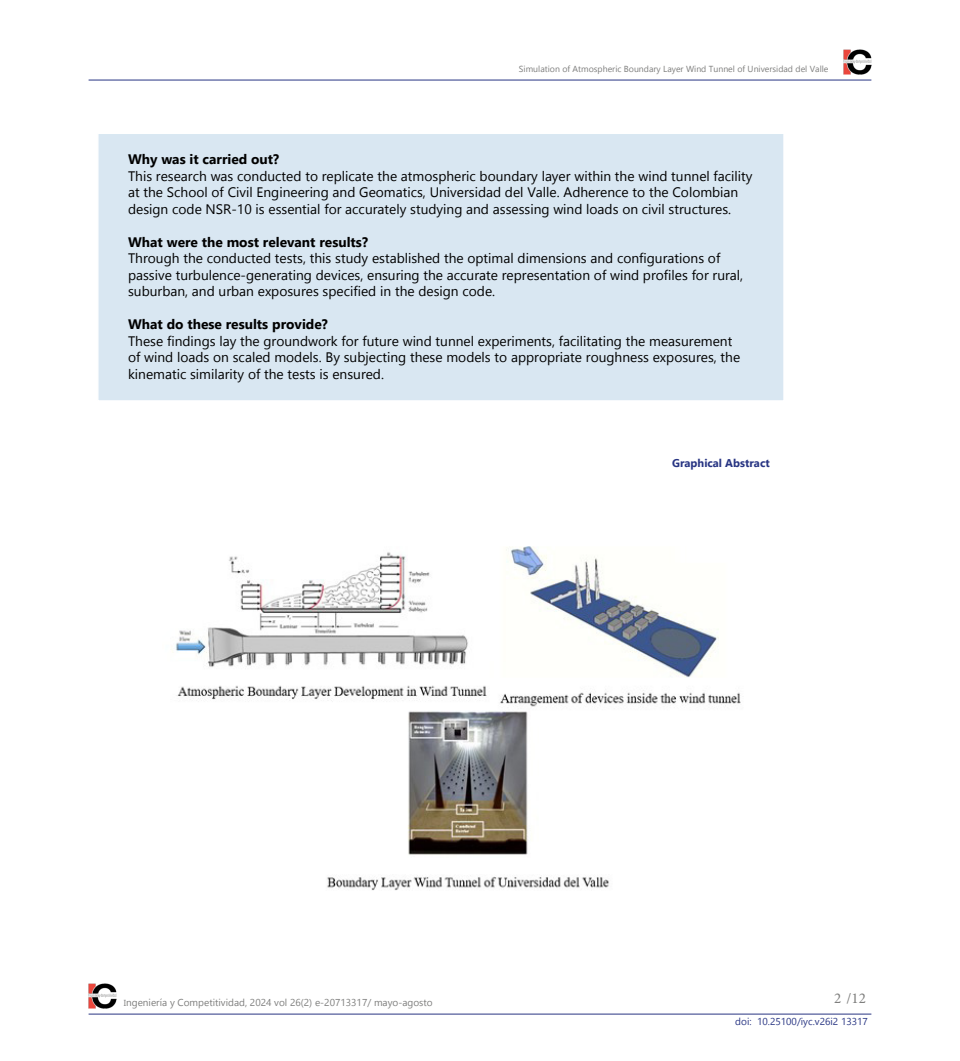
<style>
.page{position:relative;width:960px;height:1061px;background:#fff}
.page>*{position:absolute;margin:0;border:0;box-sizing:border-box;transform-origin:0 0}
.t1{font:15px "Minion Pro";color:#7e7e7d}
.t2{font:13.75px/16.5px "Gadugi";color:#000}
.t3{font:700 13.75px "Gadugi";color:#000}
.t4{font:700 11.25px "Gadugi";color:#283583}
.t5{font:10px "Gadugi";color:#7e7e7d}
.t6{font:10px "Gadugi";color:#283583}
.t7{font:8.75px "Gadugi";color:#7e7e7d}
.s1{font-size:8.75px}
</style>
<div class="page">
<hr style="left:89px;top:1014px;width:782px;height:1px;background:#283583">
<img style="left:89px;top:983px;width:28px;height:26px">
<hr style="left:89px;top:80px;width:782px;height:1px;background:#283583">
<img style="left:843px;top:49px;width:28px;height:26px">
<div style="left:97px;top:133px;width:687px;height:268px;background:#d9e7f2;border:1px solid #fff"></div>
<img style="left:172px;top:546px;width:569px;height:345px">
<p class="t7" style="left:519px;top:63px;width:311px">Simulation of Atmospheric Boundary Layer Wind Tunnel of Universidad del Valle</p>
<p class="t3" style="left:128px;top:151px;width:153px">Why was it carried out?</p>
<p class="t2" style="left:128px;top:167px;width:626px">This research was conducted to replicate the atmospheric boundary layer within the wind tunnel facility at the School of Civil Engineering and Geomatics, Universidad del Valle. Adherence to the Colombian design code NSR-10 is essential for accurately studying and assessing wind loads on civil structures.</p>
<p class="t3" style="left:128px;top:233px;width:241px">What were the most relevant results?</p>
<p class="t2" style="left:128px;top:250px;width:617px">Through the conducted tests, this study established the optimal dimensions and configurations of passive turbulence-generating devices, ensuring the accurate representation of wind profiles for rural, suburban, and urban exposures specified in the design code.</p>
<p class="t3" style="left:128px;top:316px;width:201px">What do these results provide?</p>
<p class="t2" style="left:128px;top:332px;width:614px">These findings lay the groundwork for future wind tunnel experiments, facilitating the measurement of wind loads on scaled models. By subjecting these models to appropriate roughness exposures, the kinematic similarity of the tests is ensured.</p>
<p class="t4" style="left:672px;top:456px;width:99px">Graphical Abstract</p>
<p class="t5" style="left:124px;top:996px;width:310px"><span class="s1">I</span>ngeniería y Competitividad, 2024 vol 26(2) e-20713317/ mayo-agosto</p>
<p class="t1" style="left:834px;top:988px;width:33px">2 /12</p>
<p class="t6" style="left:735px;top:1016px;width:134px">doi: 10.25100/iyc.v26i2 13317</p>
</div>
